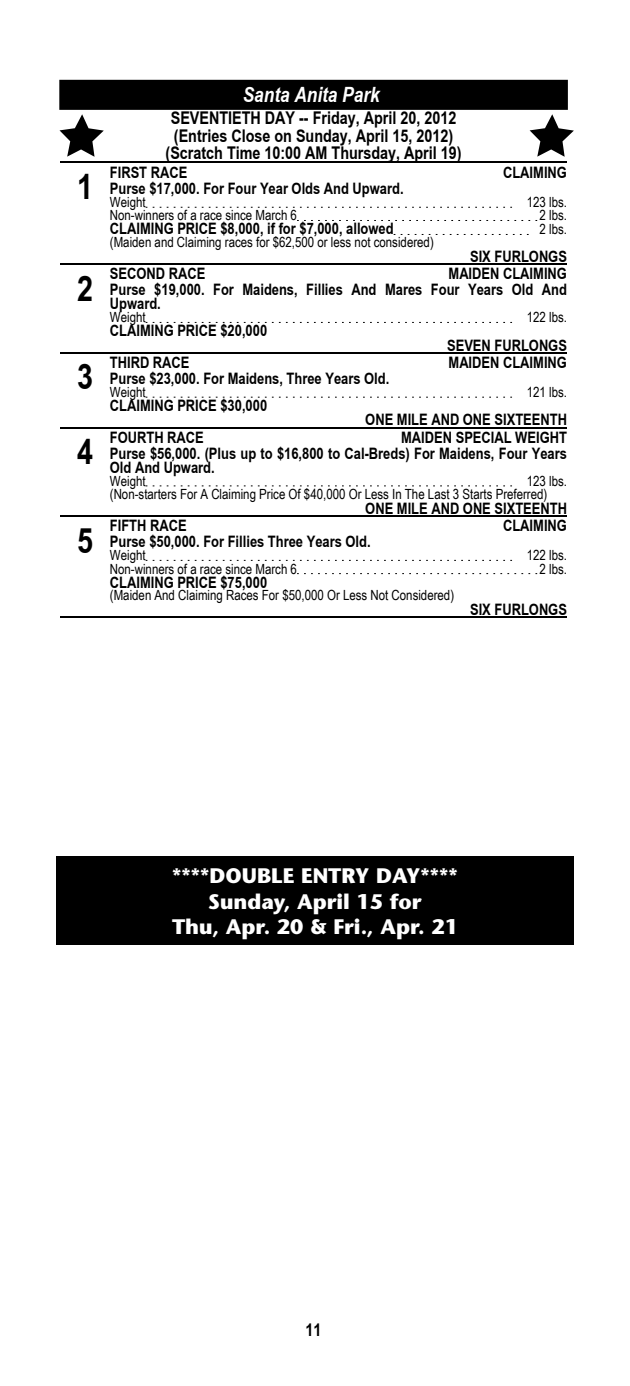
<style>
.page{position:relative;width:630px;height:1386px;background:#fff}
.page>*{position:absolute;margin:0;border:0;box-sizing:border-box;transform-origin:0 0}
.t1{font:700 35px "Arial Narrow";color:#000}
.t2{font:700 21px/25.2px "Stone Sans Std";color:#fff;text-align:center}
.t3{font:italic 700 21px "Arial Narrow";color:#fff}
.t4{font:700 17.5px/17.5px "Arial Narrow";color:#000;text-align:center}
.t5{font:700 15.75px/16.3px "Arial Narrow";color:#000;text-align:right}
.t6{font:14px/13.3px "Arial Narrow";color:#000}
</style>
<div class="page">
<div style="left:60px;top:81px;width:507px;height:28px;background:#000"></div>
<div style="left:59px;top:80px;width:509px;height:30px;border:2px solid #000"></div>
<hr style="left:60px;top:161px;width:507px;height:2px;background:#000">
<hr style="left:60px;top:263px;width:507px;height:2px;background:#000">
<svg style="left:146px;top:207px;width:366px;height:1px"></svg>
<svg style="left:297px;top:220px;width:240px;height:1px"></svg>
<svg style="left:394px;top:234px;width:135px;height:1px"></svg>
<hr style="left:60px;top:352px;width:507px;height:2px;background:#000">
<svg style="left:146px;top:322px;width:367px;height:1px"></svg>
<hr style="left:60px;top:427px;width:507px;height:2px;background:#000">
<svg style="left:146px;top:397px;width:366px;height:1px"></svg>
<hr style="left:60px;top:515px;width:507px;height:2px;background:#000">
<svg style="left:146px;top:486px;width:366px;height:1px"></svg>
<hr style="left:60px;top:617px;width:507px;height:1px;background:#000">
<svg style="left:146px;top:560px;width:367px;height:1px"></svg>
<svg style="left:297px;top:573px;width:240px;height:1px"></svg>
<svg style="left:60px;top:114px;width:44px;height:43px"></svg>
<svg style="left:530px;top:114px;width:44px;height:43px"></svg>
<div style="left:56px;top:857px;width:518px;height:88px;background:#000"></div>
<h1 class="t1" style="left:77px;top:161px;width:17px">1</h1>
<h1 class="t1" style="left:77px;top:262px;width:17px">2</h1>
<h1 class="t1" style="left:77px;top:351px;width:17px">3</h1>
<h1 class="t1" style="left:77px;top:425px;width:17px">4</h1>
<h1 class="t1" style="left:77px;top:514px;width:17px">5</h1>
<h2 class="t3" style="left:243px;top:79px;width:138px">Santa Anita Park</h2>
<p class="t4" style="left:166px;top:108px;width:298px">SEVENTIETH DAY -- Friday, April 20, 2012 (Entries Close on Sunday, April 15, 2012) (Scratch Time 10:00 AM Thursday, April 19)</p>
<p class="t5" style="left:110px;top:164px;width:79px">FIRST RACE</p>
<p class="t5" style="left:503px;top:164px;width:65px">CLAIMING</p>
<p class="t5" style="left:110px;top:180px;width:295px">Purse $17,000. For Four Year Olds And Upward.</p>
<p class="t6" style="left:110px;top:195px;width:37px">Weight</p>
<p class="t6" style="left:527px;top:195px;width:42px">123 lbs.</p>
<p class="t6" style="left:110px;top:208px;width:189px">Non-winners of a race since March 6</p>
<p class="t6" style="left:540px;top:208px;width:29px">2 lbs.</p>
<p class="t5" style="left:110px;top:220px;width:285px">CLAIMING PRICE $8,000, if for $7,000, allowed</p>
<p class="t6" style="left:540px;top:222px;width:29px">2 lbs.</p>
<p class="t6" style="left:110px;top:235px;width:325px">(Maiden and Claiming races for $62,500 or less not considered)</p>
<p class="t5" style="left:470px;top:247px;width:98px">SIX FURLONGS</p>
<p class="t5" style="left:110px;top:265px;width:459px">MAIDEN CLAIMING<br>Purse $19,000. For Maidens, Fillies And Mares Four Years Old And</p>
<p class="t5" style="left:110px;top:295px;width:52px">Upward.</p>
<p class="t6" style="left:110px;top:310px;width:37px">Weight</p>
<p class="t6" style="left:527px;top:310px;width:42px">122 lbs.</p>
<p class="t5" style="left:110px;top:322px;width:159px">CLAIMING PRICE $20,000</p>
<p class="t5" style="left:447px;top:336px;width:121px">SEVEN FURLONGS</p>
<p class="t5" style="left:110px;top:265px;width:97px">SECOND RACE</p>
<p class="t5" style="left:110px;top:354px;width:81px">THIRD RACE</p>
<p class="t5" style="left:449px;top:354px;width:120px">MAIDEN CLAIMING</p>
<p class="t5" style="left:110px;top:370px;width:281px">Purse $23,000. For Maidens, Three Years Old.</p>
<p class="t6" style="left:110px;top:385px;width:37px">Weight</p>
<p class="t6" style="left:527px;top:385px;width:42px">121 lbs.</p>
<p class="t5" style="left:110px;top:397px;width:159px">CLAIMING PRICE $30,000</p>
<p class="t5" style="left:365px;top:411px;width:203px">ONE MILE AND ONE SIXTEENTH</p>
<p class="t5" style="left:110px;top:428px;width:459px">MAIDEN SPECIAL WEIGHT<br>Purse $56,000. (Plus up to $16,800 to Cal-Breds) For Maidens, Four Years</p>
<p class="t5" style="left:110px;top:458px;width:106px">Old And Upward.</p>
<p class="t6" style="left:110px;top:474px;width:37px">Weight</p>
<p class="t5" style="left:110px;top:428px;width:96px">FOURTH RACE</p>
<p class="t6" style="left:110px;top:474px;width:459px;text-indent:417px">123 lbs. (Non-starters For A Claiming Price Of $40,000 Or Less In The Last 3 Starts Preferred)</p>
<p class="t5" style="left:365px;top:499px;width:203px">ONE MILE AND ONE SIXTEENTH</p>
<p class="t5" style="left:110px;top:517px;width:78px">FIFTH RACE</p>
<p class="t5" style="left:503px;top:517px;width:65px">CLAIMING</p>
<p class="t5" style="left:110px;top:533px;width:262px">Purse $50,000. For Fillies Three Years Old.</p>
<p class="t6" style="left:110px;top:548px;width:37px">Weight</p>
<p class="t6" style="left:527px;top:548px;width:42px">122 lbs.</p>
<p class="t6" style="left:110px;top:562px;width:189px">Non-winners of a race since March 6</p>
<p class="t6" style="left:540px;top:562px;width:29px">2 lbs.</p>
<p class="t5" style="left:110px;top:573px;width:159px">CLAIMING PRICE $75,000</p>
<p class="t6" style="left:110px;top:588px;width:346px">(Maiden And Claiming Races For $50,000 Or Less Not Considered)</p>
<p class="t5" style="left:470px;top:600px;width:98px">SIX FURLONGS</p>
<h2 class="t2" style="left:172px;top:864px;width:287px">****DOUBLE ENTRY DAY****<br>Sunday, April 15 for<br>Thu, Apr. 20 &amp; Fri., Apr. 21</h2>
<p class="t4" style="left:306px;top:1320px;width:17px">11</p>
</div>
